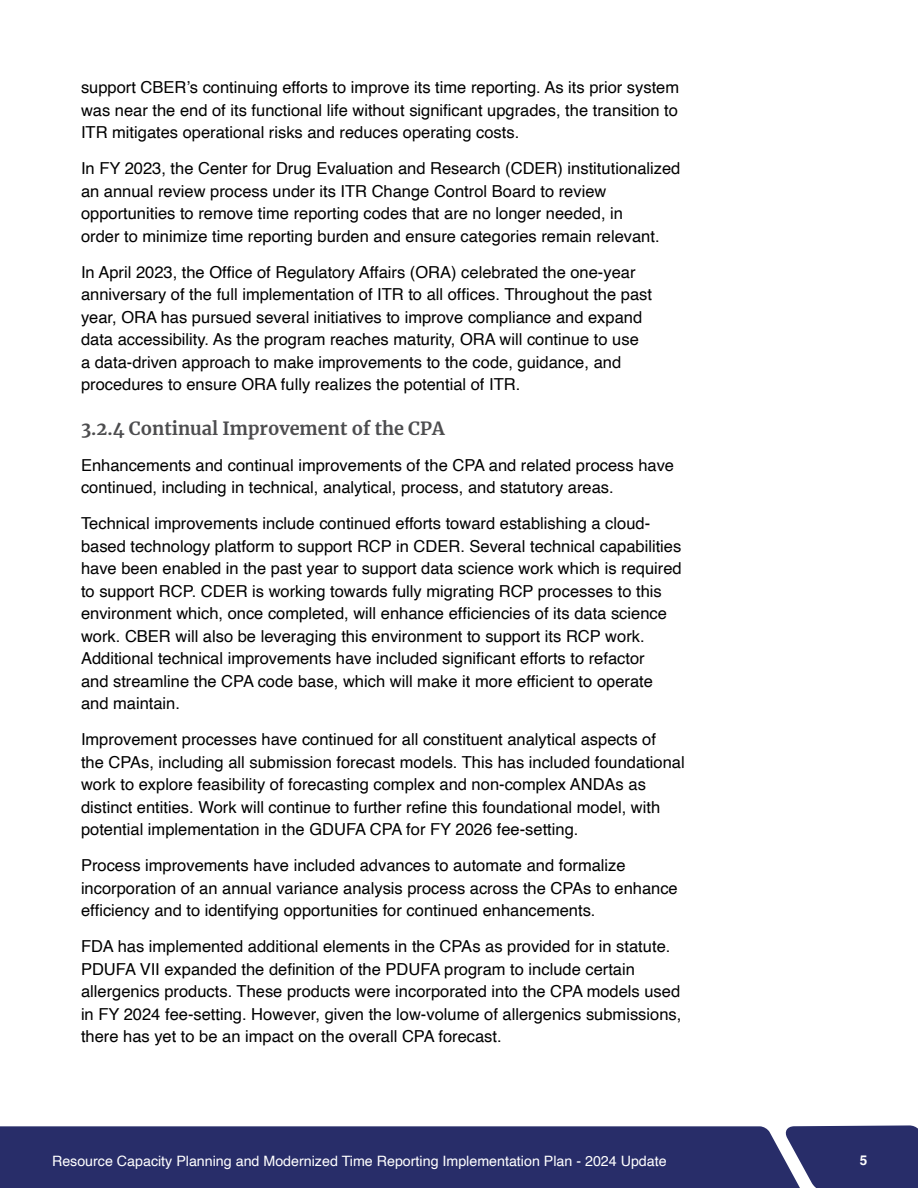
<style>
.page{position:relative;width:918px;height:1188px;background:#fff}
.page>*{position:absolute;margin:0;border:0;box-sizing:border-box;transform-origin:0 0}
.H3-Subsection{font:700 18px "Merriweather";color:#4d4d4f}
.t1{font:16.5px/22.5px "Helvetica";color:#000}
.t2{font:14.25px "Helvetica";color:#fff}
.t3{font:700 13.5px "Helvetica";color:#fff}
</style>
<div class="page">
<div style="left:802px;top:1125px;width:116px;height:63px;background:#282d69"></div>
<div style="left:0;top:1126px;width:802px;height:62px;background:#282d69"></div>
<p class="t1" style="left:81px;top:77px;width:600px;text-align:justify">support CBER’s continuing efforts to improve its time reporting. As its prior system was near the end of its functional life without significant upgrades, the transition to ITR mitigates operational risks and reduces operating costs.</p>
<p class="t1" style="left:81px;top:158px;width:601px">In FY 2023, the Center for Drug Evaluation and Research (CDER) institutionalized an annual review process under its ITR Change Control Board to review opportunities to remove time reporting codes that are no longer needed, in<br>order to minimize time reporting burden and ensure categories remain relevant.</p>
<p class="t1" style="left:81px;top:261px;width:573px">In April 2023, the Office of Regulatory Affairs (ORA) celebrated the one-year anniversary of the full implementation of ITR to all offices. Throughout the past year, ORA has pursued several initiatives to improve compliance and expand data accessibility. As the program reaches maturity, ORA will continue to use a data-driven approach to make improvements to the code, guidance, and procedures to ensure ORA fully realizes the potential of ITR.</p>
<h3 class="H3-Subsection" style="left:81px;top:416px;width:365px">3.2.4 Continual Improvement of the CPA</h3>
<p class="t1" style="left:81px;top:454px;width:595px">Enhancements and continual improvements of the CPA and related process have continued, including in technical, analytical, process, and statutory areas.</p>
<p class="t1" style="left:81px;top:513px;width:602px">Technical improvements include continued efforts toward establishing a cloud&shy;based technology platform to support RCP in CDER. Several technical capabilities have been enabled in the past year to support data science work which is required to support RCP. CDER is working towards fully migrating RCP processes to this environment which, once completed, will enhance efficiencies of its data science work. CBER will also be leveraging this environment to support its RCP work.<br>Additional technical improvements have included significant efforts to refactor<br>and streamline the CPA code base, which will make it more efficient to operate and maintain.</p>
<p class="t1" style="left:81px;top:729px;width:605px">Improvement processes have continued for all constituent analytical aspects of<br>the CPAs, including all submission forecast models. This has included foundational work to explore feasibility of forecasting complex and non-complex ANDAs as distinct entities. Work will continue to further refine this foundational model, with potential implementation in the GDUFA CPA for FY 2026 fee-setting.</p>
<p class="t1" style="left:81px;top:855px;width:598px">Process improvements have included advances to automate and formalize incorporation of an annual variance analysis process across the CPAs to enhance efficiency and to identifying opportunities for continued enhancements.</p>
<p class="t1" style="left:81px;top:936px;width:602px">FDA has implemented additional elements in the CPAs as provided for in statute.<br>PDUFA VII expanded the definition of the PDUFA program to include certain allergenics products. These products were incorporated into the CPA models used in FY 2024 fee-setting. However, given the low-volume of allergenics submissions, there has yet to be an impact on the overall CPA forecast.</p>
<p class="t2" style="left:52px;top:1150px;width:616px">Resource Capacity Planning and Modernized Time Reporting Implementation Plan - 2024 Update</p>
<p class="t3" style="left:860px;top:1152px;width:9px">5</p>
</div>
